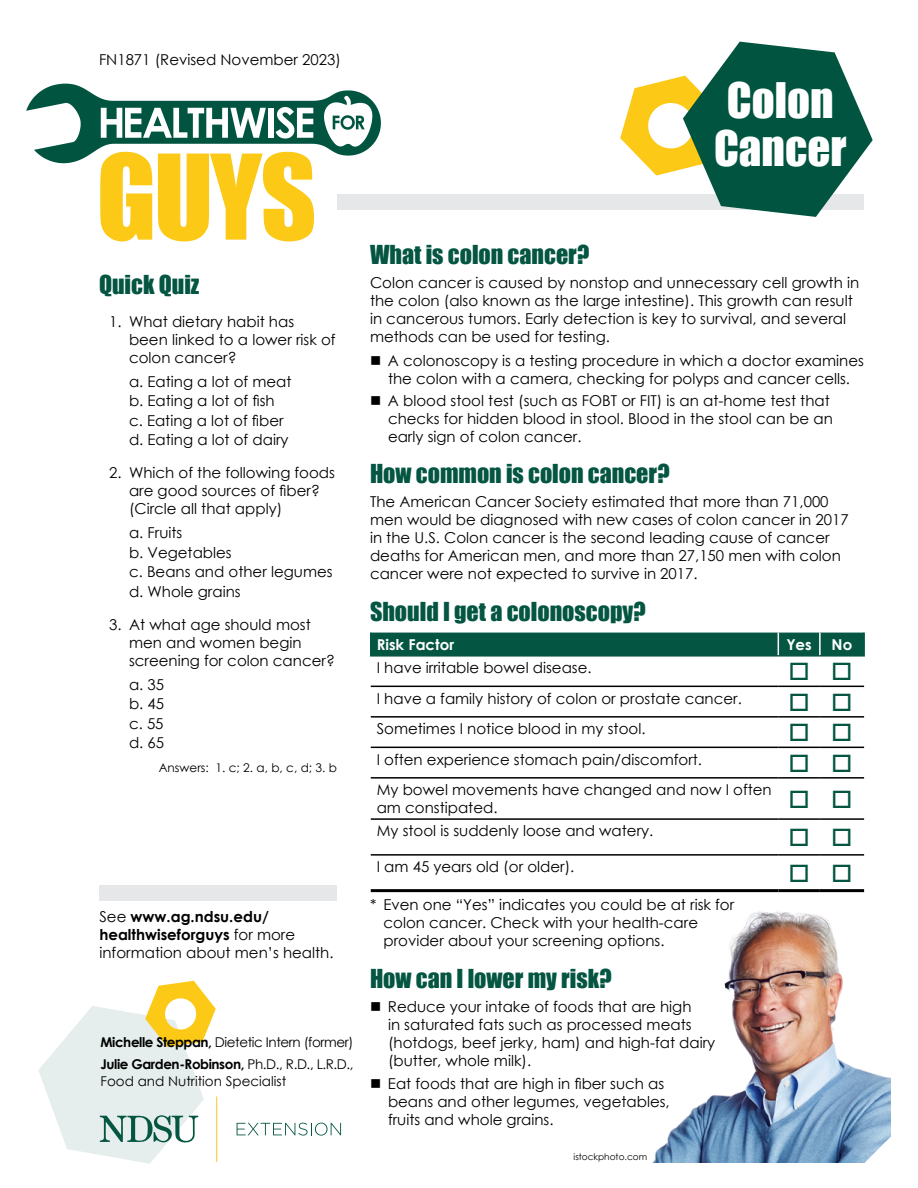
<style>
.page{position:relative;width:918px;height:1188px;background:#fff}
.page>*{position:absolute;margin:0;border:0;box-sizing:border-box;transform-origin:0 0}
.heading{font:45px/48px "Impact";color:#fff}
.heading-2{font:24px "Impact";color:#045541}
.body{font:15px/18px "Century Gothic";color:#000}
.bullets{font:15px/18px "Century Gothic";color:#000}
.numbered_list{font:15px/18px "Century Gothic";color:#000}
.body-2{font:700 15px "Century Gothic";color:#fff}
.body-3{font:13.5px/16.5px "Century Gothic";color:#000}
.body-4{font:13.5px "Century Gothic";letter-spacing:-.03em;color:#000}
.body-5{font:12px "Century Gothic";color:#000}
.body-6{font:9px "Century Gothic";color:#000}
.s1{font-weight:700}
</style>
<div class="page">
<div style="left:337px;top:194px;width:527px;height:16px;background:#e6e7e8"></div>
<svg style="left:620px;top:41px;width:253px;height:176px"></svg>
<img style="left:616px;top:889px;width:275px;height:274px">
<svg style="left:26px;top:84px;width:355px;height:157px"></svg>
<hr style="left:371px;top:686px;width:407px;height:1px;background:#000">
<hr style="left:778px;top:686px;width:42px;height:1px;background:#000">
<hr style="left:820px;top:686px;width:44px;height:1px;background:#000">
<hr style="left:371px;top:716px;width:407px;height:2px;background:#000">
<hr style="left:778px;top:716px;width:42px;height:2px;background:#000">
<hr style="left:820px;top:716px;width:44px;height:2px;background:#000">
<hr style="left:371px;top:747px;width:407px;height:1px;background:#000">
<hr style="left:778px;top:747px;width:42px;height:1px;background:#000">
<hr style="left:820px;top:747px;width:44px;height:1px;background:#000">
<hr style="left:371px;top:777px;width:407px;height:2px;background:#000">
<hr style="left:778px;top:777px;width:42px;height:2px;background:#000">
<hr style="left:820px;top:777px;width:44px;height:2px;background:#000">
<hr style="left:371px;top:818px;width:407px;height:2px;background:#000">
<hr style="left:778px;top:818px;width:42px;height:2px;background:#000">
<hr style="left:820px;top:818px;width:44px;height:2px;background:#000">
<hr style="left:371px;top:854px;width:407px;height:2px;background:#000">
<hr style="left:778px;top:854px;width:42px;height:2px;background:#000">
<hr style="left:820px;top:854px;width:44px;height:2px;background:#000">
<hr style="left:370px;top:633px;width:2px;height:22px;background:#045541">
<hr style="left:863px;top:633px;width:2px;height:22px;background:#045541">
<hr style="left:370px;top:655px;width:408px;height:2px;background:#045541">
<hr style="left:778px;top:655px;width:42px;height:2px;background:#045541">
<hr style="left:820px;top:655px;width:45px;height:2px;background:#045541">
<div style="left:372px;top:633px;width:491px;height:23px;background:#045541"></div>
<hr style="left:819px;top:633px;width:2px;height:22px;background:#fff">
<hr style="left:371px;top:889px;width:407px;height:3px;background:#000">
<hr style="left:778px;top:889px;width:42px;height:3px;background:#000">
<hr style="left:820px;top:889px;width:44px;height:3px;background:#000">
<div style="left:99px;top:886px;width:238px;height:15px;background:#e6e7e8"></div>
<svg style="left:861px;top:1120px;width:30px;height:43px"></svg>
<svg style="left:38px;top:980px;width:180px;height:184px"></svg>
<hr style="left:216px;top:1096px;width:1px;height:66px;background:#ffc52b">
<svg style="left:237px;top:1123px;width:104px;height:13px"></svg>
<p class="body" style="left:99px;top:51px;width:243px">FN1871 (Revised November 2023)</p>
<p class="heading" style="left:714px;top:76px;width:134px">Colon<br>Cancer</p>
<p class="heading-2" style="left:99px;top:266px;width:102px">Quick Quiz</p>
<p class="numbered_list" style="left:129px;top:312px;width:208px;text-indent:-20px">1. What dietary habit has been linked to a lower risk of colon cancer?</p>
<p class="numbered_list" style="left:129px;top:372px;width:164px">a. Eating a lot of meat</p>
<p class="numbered_list" style="left:129px;top:391px;width:147px">b. Eating a lot of fish</p>
<p class="numbered_list" style="left:129px;top:411px;width:156px">c. Eating a lot of fiber</p>
<p class="numbered_list" style="left:129px;top:430px;width:161px">d. Eating a lot of dairy</p>
<p class="numbered_list" style="left:129px;top:463px;width:208px;text-indent:-20px">2. Which of the following foods are good sources of fiber? (Circle all that apply)</p>
<p class="numbered_list" style="left:129px;top:523px;width:55px">a. Fruits</p>
<p class="numbered_list" style="left:129px;top:543px;width:104px">b. Vegetables</p>
<p class="numbered_list" style="left:129px;top:562px;width:205px">c. Beans and other legumes</p>
<p class="numbered_list" style="left:129px;top:582px;width:113px">d. Whole grains</p>
<p class="numbered_list" style="left:129px;top:615px;width:207px;text-indent:-20px">3. At what age should most men and women begin screening for colon cancer?</p>
<p class="numbered_list" style="left:129px;top:675px;width:37px">a. 35</p>
<p class="numbered_list" style="left:129px;top:694px;width:37px">b. 45</p>
<p class="numbered_list" style="left:129px;top:714px;width:36px">c. 55</p>
<p class="numbered_list" style="left:129px;top:733px;width:37px">d. 65</p>
<p class="body-5" style="left:159px;top:759px;width:180px">Answers: 1. c; 2. a, b, c, d; 3. b</p>
<p class="body" style="left:99px;top:908px;width:236px">See <span class="s1">www.ag.ndsu.edu/ healthwiseforguys</span> for more information about men’s health.</p>
<p class="body-4" style="left:100px;top:1033px;width:255px"><span class="s1">Michelle Steppan,</span> Dietetic Intern (former)</p>
<p class="body-3" style="left:100px;top:1056px;width:255px"><span class="s1">Julie Garden-Robinson,</span> Ph.D., R.D., L.R.D.,<br>Food and Nutrition Specialist</p>
<p class="heading-2" style="left:370px;top:236px;width:221px">What is colon cancer?</p>
<p class="body" style="left:370px;top:273px;width:491px">Colon cancer is caused by nonstop and unnecessary cell growth in the colon (also known as the large intestine). This growth can result in cancerous tumors. Early detection is key to survival, and several methods can be used for testing.</p>
<p class="bullets" style="left:370px;top:351px;width:495px;text-align:center">■ A colonoscopy is a testing procedure in which a doctor examines the colon with a camera, checking for polyps and cancer cells.</p>
<p class="bullets" style="left:388px;top:391px;width:446px;text-indent:-18px">■ A blood stool test (such as FOBT or FIT) is an at-home test that checks for hidden blood in stool. Blood in the stool can be an early sign of colon cancer.</p>
<p class="heading-2" style="left:370px;top:455px;width:301px">How common is colon cancer?</p>
<p class="body" style="left:370px;top:492px;width:480px">The American Cancer Society estimated that more than 71,000 men would be diagnosed with new cases of colon cancer in 2017 in the U.S. Colon cancer is the second leading cause of cancer deaths for American men, and more than 27,150 men with colon cancer were not expected to survive in 2017.</p>
<p class="heading-2" style="left:370px;top:593px;width:277px">Should I get a colonoscopy?</p>
<p class="body-2" style="left:377px;top:633px;width:79px">Risk Factor</p>
<p class="body-2" style="left:786px;top:633px;width:27px">Yes</p>
<p class="body-2" style="left:832px;top:633px;width:22px">No</p>
<p class="body" style="left:377px;top:658px;width:216px">I have irritable bowel disease.</p>
<p class="body" style="left:377px;top:689px;width:367px">I have a family history of colon or prostate cancer.</p>
<p class="body" style="left:377px;top:719px;width:270px">Sometimes I notice blood in my stool.</p>
<p class="body" style="left:377px;top:750px;width:327px">I often experience stomach pain/discomfort.</p>
<p class="body" style="left:377px;top:780px;width:397px">My bowel movements have changed and now I often am constipated.</p>
<p class="body" style="left:377px;top:822px;width:278px">My stool is suddenly loose and watery.</p>
<p class="body" style="left:377px;top:857px;width:199px">I am 45 years old (or older).</p>
<p class="body" style="left:384px;top:895px;width:352px;text-indent:-14px">* Even one “Yes” indicates you could be at risk for colon cancer. Check with your health-care provider about your screening options.</p>
<p class="heading-2" style="left:370px;top:960px;width:243px">How can I lower my risk?</p>
<p class="bullets" style="left:388px;top:997px;width:329px;text-indent:-18px">■ Reduce your intake of foods that are high<br>in saturated fats such as processed meats (hotdogs, beef jerky, ham) and high-fat dairy (butter, whole milk).</p>
<p class="bullets" style="left:388px;top:1074px;width:283px;text-indent:-18px">■ Eat foods that are high in fiber such as beans and other legumes, vegetables, fruits and whole grains.</p>
<p class="body-6" style="left:574px;top:1151px;width:75px">istockphoto.com</p>
</div>
